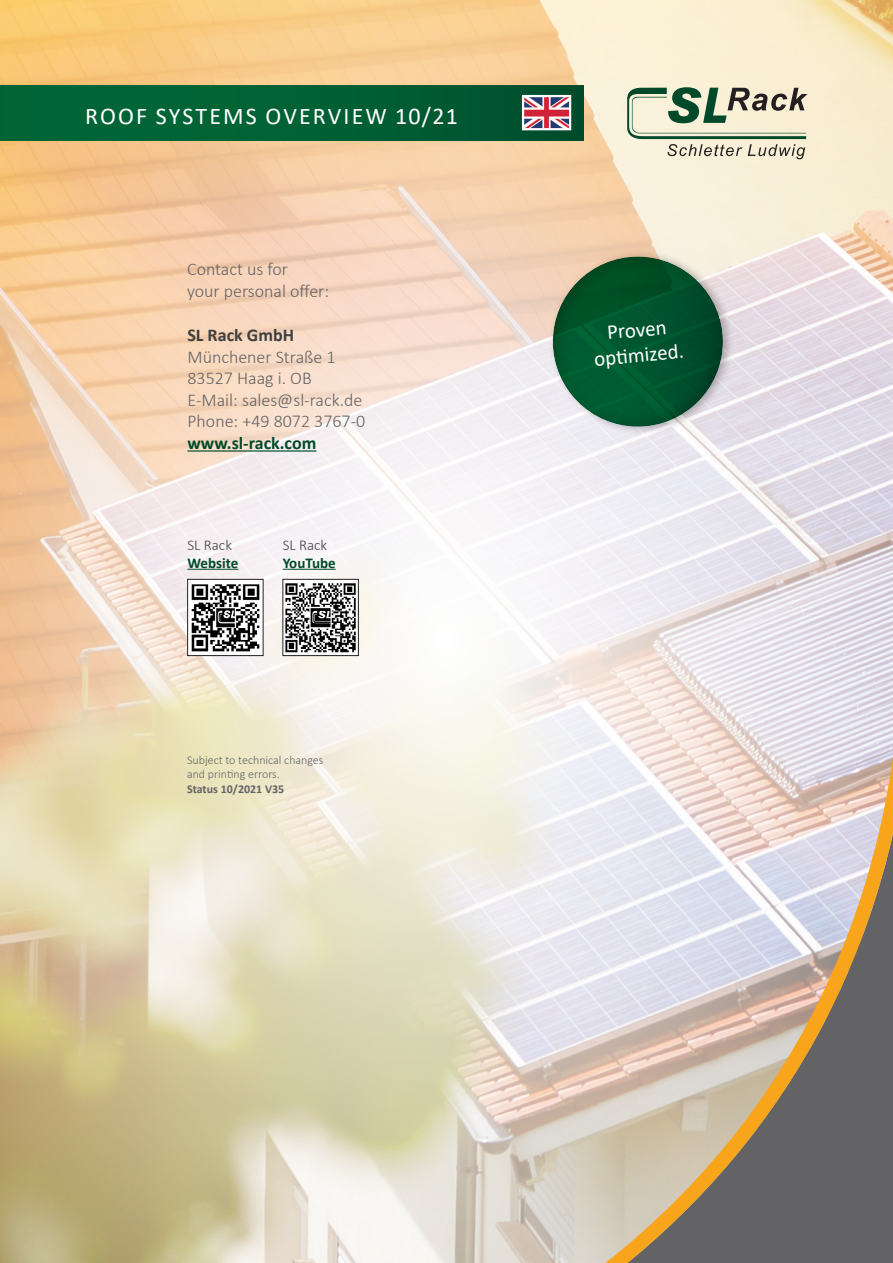
<style>
.page{position:relative;width:893px;height:1263px;background:#fff}
.page>*{position:absolute;margin:0;border:0;box-sizing:border-box;transform-origin:0 0}
.t1{font:24px "Calibri";letter-spacing:.09em;color:#fff}
.t2{font:21px "Calibri";color:#fff}
.t3{font:300 18px "Calibri";color:#636366}
.t4{font:700 18px "Calibri";color:#00492a}
.t5{font:700 18px "Calibri";color:#3e3e3f}
.t6{font:700 15px "Calibri";color:#00492a}
.t7{font:300 15px "Calibri";color:#3e3e3f}
.t8{font:300 12px "Calibri";color:#636366}
.t9{font:700 12px "Calibri";color:#636366}
</style>
<div class="page">
<img style="left:0;top:0;width:893px;height:1263px">
<hr style="left:187px;top:450px;width:129px;height:2px;background:#00492a">
<hr style="left:283px;top:569px;width:53px;height:1px;background:#00492a">
<img style="left:285px;top:581px;width:72px;height:73px">
<div style="left:283px;top:579px;width:76px;height:77px;border:1px solid #231f20"></div>
<img style="left:189px;top:581px;width:72px;height:73px">
<div style="left:187px;top:579px;width:76px;height:77px;border:1px solid #231f20"></div>
<hr style="left:187px;top:569px;width:51px;height:1px;background:#00492a">
<div style="left:548px;top:249px;width:186px;height:186px;background:#231f20;opacity:.3"></div>
<div style="left:550px;top:256px;width:173px;height:172px;background:#231f20;opacity:.3"></div>
<svg style="left:627px;top:87px;width:181px;height:72px"></svg>
<div style="left:0;top:85px;width:584px;height:55px;background:linear-gradient(to right,#006b38,#00522e)"></div>
<img style="left:525px;top:98px;width:43px;height:29px">
<div style="left:522px;top:95px;width:49px;height:35px;border:2px solid #fff"></div>
<svg style="left:584px;top:570px;width:309px;height:693px"></svg>
<h1 class="t1" style="left:85px;top:99px;width:374px">ROOF SYSTEMS OVERVIEW 10/21</h1>
<p class="t3" style="left:187px;top:258px;width:102px">Contact us for</p>
<p class="t3" style="left:187px;top:279px;width:144px">your personal offer:</p>
<p class="t5" style="left:187px;top:322px;width:108px">SL Rack GmbH</p>
<p class="t3" style="left:187px;top:345px;width:150px">Münchener Straße 1</p>
<p class="t3" style="left:187px;top:367px;width:126px">83527 Haag i. OB</p>
<p class="t3" style="left:187px;top:389px;width:176px">E-Mail: sales@sl-rack.de</p>
<p class="t3" style="left:187px;top:410px;width:179px">Phone: +49 8072 3767-0</p>
<p class="t4" style="left:187px;top:430px;width:130px">www.sl-rack.com</p>
<p class="t7" style="left:187px;top:535px;width:46px">SL Rack</p>
<p class="t6" style="left:187px;top:552px;width:52px">Website</p>
<p class="t7" style="left:283px;top:535px;width:46px">SL Rack</p>
<p class="t6" style="left:283px;top:552px;width:55px">YouTube</p>
<p class="t8" style="left:187px;top:752px;width:138px">Subject to technical changes</p>
<p class="t8" style="left:187px;top:767px;width:94px">and printing errors.</p>
<p class="t9" style="left:187px;top:780px;width:99px">Status 10/2021 V35</p>
<p class="t2" style="left:606px;top:318px;width:61px;rotate:-5deg">Proven</p>
<p class="t2" style="left:593px;top:344px;width:91px;rotate:-5deg">opti mized.</p>
</div>
